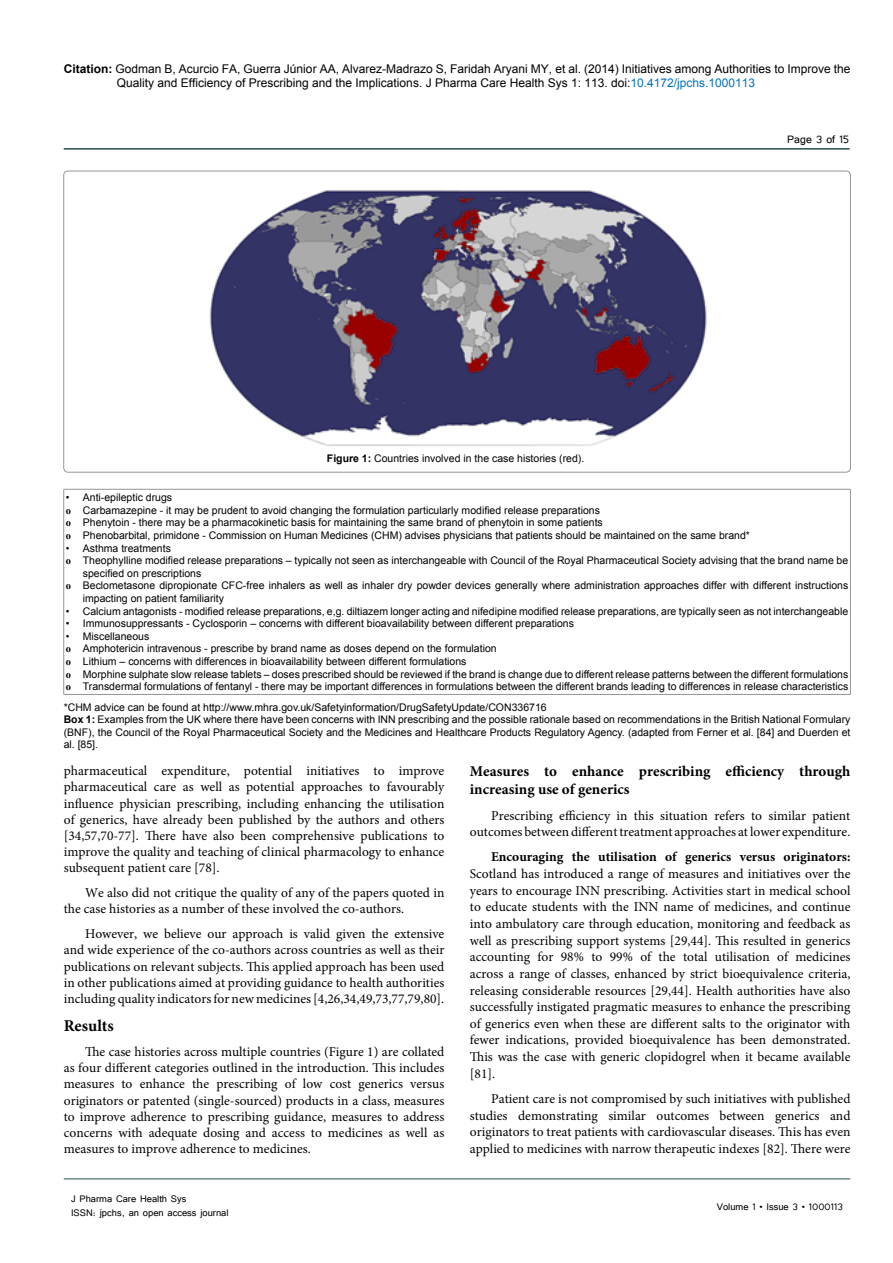
<style>
.page{position:relative;width:893px;height:1263px;background:#fff}
.page>*{position:absolute;margin:0;border:0;box-sizing:border-box;transform-origin:0 0}
.t1{font:700 16.5px "Minion Pro";color:#000}
.t2{font:700 15px/18px "Minion Pro";color:#000}
.t3{font:13.5px/16.2px "Minion Pro";color:#000;text-align:justify}
.t4{font:700 13.5px "Minion Pro";color:#000}
.t5{font:13.5px "Tunga";color:#000}
.t6{font:12px/14.4px "Arial";color:#000}
.t7{font:12px/14.4px "Tunga";color:#000}
.t8{font:10.5px/12.6px "Arial";color:#000}
.s1{font-weight:700}
.s2{color:#0072bc}
.s3{font-family:"Times New Roman";font-weight:700}
</style>
<div class="page">
<hr style="left:64px;top:148px;width:786px;height:2px;background:#265150">
<hr style="left:64px;top:1179px;width:786px;height:1px;background:#265150">
<img style="left:209px;top:190px;width:498px;height:256px">
<hr style="left:64px;top:489px;width:786px;height:1px;background:#939598">
<hr style="left:63px;top:489px;width:1px;height:205px;background:#939598">
<hr style="left:850px;top:489px;width:1px;height:205px;background:#939598">
<hr style="left:64px;top:694px;width:786px;height:1px;background:#939598">
<p class="t6" style="left:117px;top:61px;width:735px;text-indent:-53px"><span class="s1">Citation:</span> Godman B, Acurcio FA, Guerra Júnior AA, Alvarez-Madrazo S, Faridah Aryani MY, et al. (2014) Initiatives among Authorities to Improve the<br>Quality and Efficiency of Prescribing and the Implications. J Pharma Care Health Sys 1: 113. doi:<span class="s2">10.4172/jpchs.1000113</span></p>
<p class="t5" style="left:787px;top:131px;width:63px">Page 3 of 15</p>
<p class="t8" style="left:327px;top:452px;width:259px"><span class="s1">Figure 1:</span> Countries involved in the case histories (red).</p>
<p class="t8" style="left:66px;top:491px;width:686px">• Anti-epileptic drugs<br><span class="s3">o</span> Carbamazepine - it may be prudent to avoid changing the formulation particularly modified release preparations<br><span class="s3">o</span> Phenytoin - there may be a pharmacokinetic basis for maintaining the same brand of phenytoin in some patients<br><span class="s3">o</span> Phenobarbital, primidone - Commission on Human Medicines (CHM) advises physicians that patients should be maintained on the same brand*</p>
<p class="t8" style="left:66px;top:542px;width:107px">• Asthma treatments</p>
<p class="t8" style="left:66px;top:554px;width:784px"><span class="s3">o</span> Theophylline modified release preparations – typically not seen as interchangeable with Council of the Royal Pharmaceutical Society advising that the brand name be</p>
<p class="t8" style="left:83px;top:567px;width:120px">specified on prescriptions</p>
<p class="t8" style="left:66px;top:579px;width:784px"><span class="s3">o</span> Beclometasone dipropionate CFC-free inhalers as well as inhaler dry powder devices generally where administration approaches differ with different instructions</p>
<p class="t8" style="left:83px;top:592px;width:143px">impacting on patient familiarity</p>
<p class="t8" style="left:66px;top:605px;width:784px">• Calcium antagonists - modified release preparations, e,g. diltiazem longer acting and nifedipine modified release preparations, are typically seen as not interchangeable</p>
<p class="t8" style="left:66px;top:617px;width:510px">• Immunosuppressants - Cyclosporin – concerns with different bioavailability between different preparations</p>
<p class="t8" style="left:66px;top:630px;width:784px">• Miscellaneous<br><span class="s3">o</span> Amphotericin intravenous - prescribe by brand name as doses depend on the formulation<br><span class="s3">o</span> Lithium – concerns with differences in bioavailability between different formulations<br><span class="s3">o</span> Morphine sulphate slow release tablets – doses prescribed should be reviewed if the brand is change due to different release patterns between the different formulations <span class="s3">o</span> Transdermal formulations of fentanyl - there may be important differences in formulations between the different brands leading to differences in release characteristics</p>
<p class="t8" style="left:64px;top:701px;width:788px">*CHM advice can be found at http://www.mhra.gov.uk/Safetyinformation/DrugSafetyUpdate/CON336716<br><span class="s1">Box 1:</span> Examples from the UK where there have been concerns with INN prescribing and the possible rationale based on recommendations in the British National Formulary (BNF), the Council of the Royal Pharmaceutical Society and the Medicines and Healthcare Products Regulatory Agency. (adapted from Ferner et al. [84] and Duerden et al. [85].</p>
<p class="t3" style="left:64px;top:763px;width:382px">pharmaceutical expenditure, potential initiatives to improve pharmaceutical care as well as potential approaches to favourably influence physician prescribing, including enhancing the utilisation of generics, have already been published by the authors and others [34,57,70-77]. There have also been comprehensive publications to improve the quality and teaching of clinical pharmacology to enhance subsequent patient care [78].</p>
<p class="t3" style="left:64px;top:885px;width:382px;text-indent:21px">We also did not critique the quality of any of the papers quoted in the case histories as a number of these involved the co-authors.</p>
<p class="t3" style="left:64px;top:926px;width:382px;text-indent:21px">However, we believe our approach is valid given the extensive and wide experience of the co-authors across countries as well as their publications on relevant subjects. This applied approach has been used in other publications aimed at providing guidance to health authorities including quality indicators for new medicines [4,26,34,49,73,77,79,80].</p>
<p class="t1" style="left:64px;top:1014px;width:52px">Results</p>
<p class="t3" style="left:64px;top:1043px;width:382px;text-indent:21px">The case histories across multiple countries (Figure 1) are collated as four different categories outlined in the introduction. This includes measures to enhance the prescribing of low cost generics versus originators or patented (single-sourced) products in a class, measures to improve adherence to prescribing guidance, measures to address concerns with adequate dosing and access to medicines as well as measures to improve adherence to medicines.</p>
<p class="t7" style="left:71px;top:1190px;width:159px">J Pharma Care Health Sys<br>ISSN: jpchs, an open access journal</p>
<p class="t2" style="left:470px;top:762px;width:382px">Measures to enhance prescribing efficiency through increasing use of generics</p>
<p class="t3" style="left:470px;top:807px;width:382px;line-height:16.6px;text-align:right">Prescribing efficiency in this situation refers to similar patient outcomes between different treatment approaches at lower expenditure.</p>
<p class="t4" style="left:491px;top:847px;width:361px">Encouraging the utilisation of generics versus originators:</p>
<p class="t3" style="left:470px;top:865px;width:382px;line-height:16.6px">Scotland has introduced a range of measures and initiatives over the years to encourage INN prescribing. Activities start in medical school to educate students with the INN name of medicines, and continue into ambulatory care through education, monitoring and feedback as well as prescribing support systems [29,44]. This resulted in generics accounting for 98% to 99% of the total utilisation of medicines across a range of classes, enhanced by strict bioequivalence criteria, releasing considerable resources [29,44]. Health authorities have also successfully instigated pragmatic measures to enhance the prescribing of generics even when these are different salts to the originator with fewer indications, provided bioequivalence has been demonstrated.<br>This was the case with generic clopidogrel when it became available [81].</p>
<p class="t3" style="left:470px;top:1090px;width:382px;line-height:16.6px;text-indent:21px">Patient care is not compromised by such initiatives with published studies demonstrating similar outcomes between generics and originators to treat patients with cardiovascular diseases. This has even applied to medicines with narrow therapeutic indexes [82]. There were</p>
<p class="t7" style="left:717px;top:1199px;width:128px">Volume 1 • Issue 3 • 1000113</p>
</div>
